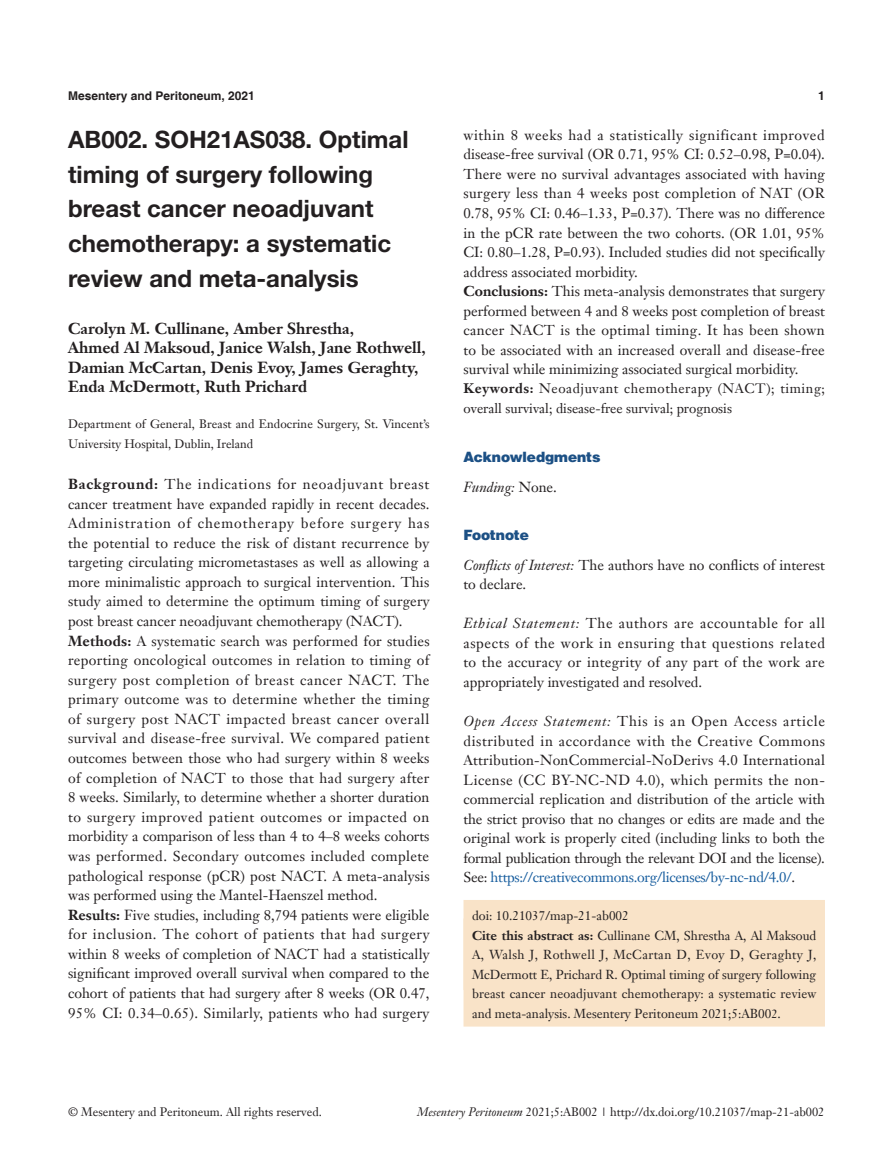
<style>
.page{position:relative;width:893px;height:1170px;background:#fff}
.page>*{position:absolute;margin:0;border:0;box-sizing:border-box;transform-origin:0 0}
.t1{font:700 24px/34.5px "Helvetica Neue LT Pro";color:#231f20}
.t2{font:700 15.75px/19.5px "Janson Text LT";color:#231f20}
.t3{font:14.25px/19.5px "Janson Text LT";letter-spacing:.005em;color:#231f20}
.t4{font:900 14.25px "Helvetica";color:#1c5085}
.t5{font:italic 14.25px "Janson Text LT";color:#231f20}
.t6{font:13.5px/19.5px "Janson Text LT";color:#231f20}
.t7{font:12.75px/19.5px "Janson Text LT";color:#231f20}
.t8{font:12px/19.5px "Janson Text LT";color:#231f20}
.t9{font:700 12px "Helvetica";color:#231f20}
.s1{font-weight:700}
.s2{font-style:normal}
.s3{font-style:italic}
.s4{color:#175d9e}
.s5{font-size:12px}
</style>
<div class="page">
<div style="left:463px;top:899px;width:362px;height:90px;background:#f9e3c8"></div>
<div style="left:463px;top:918px;width:362px;height:108px;background:#f9e3c8"></div>
<p class="t9" style="left:68px;top:88px;width:188px">Mesentery and Peritoneum, 2021</p>
<p class="t9" style="left:818px;top:88px;width:8px">1</p>
<h1 class="t1" style="left:68px;top:122px;width:342px">AB002. SOH21AS038. Optimal timing of surgery following breast cancer neoadjuvant chemotherapy: a systematic review and meta-analysis</h1>
<p class="t2" style="left:68px;top:318px;width:359px">Carolyn M. Cullinane, Amber Shrestha,<br>Ahmed Al Maksoud, Janice Walsh, Jane Rothwell, Damian McCartan, Denis Evoy, James Geraghty, Enda McDermott, Ruth Prichard</p>
<p class="t8" style="left:68px;top:414px;width:363px">Department of General, Breast and Endocrine Surgery, St. Vincent’s<br>University Hospital, Dublin, Ireland</p>
<p class="t3" style="left:68px;top:474px;width:363px"><span class="s1">Background:</span> The indications for neoadjuvant breast cancer treatment have expanded rapidly in recent decades.<br>Administration of chemotherapy before surgery has the potential to reduce the risk of distant recurrence by targeting circulating micrometastases as well as allowing a more minimalistic approach to surgical intervention. This study aimed to determine the optimum timing of surgery post breast cancer neoadjuvant chemotherapy (NACT).<br><span class="s1">Methods:</span> A systematic search was performed for studies reporting oncological outcomes in relation to timing of surgery post completion of breast cancer NACT. The primary outcome was to determine whether the timing of surgery post NACT impacted breast cancer overall survival and disease-free survival. We compared patient outcomes between those who had surgery within 8 weeks of completion of NACT to those that had surgery after 8 weeks. Similarly, to determine whether a shorter duration to surgery improved patient outcomes or impacted on morbidity a comparison of less than 4 to 4–8 weeks cohorts was performed. Secondary outcomes included complete pathological response (pCR) post NACT. A meta-analysis was performed using the Mantel-Haenszel method.<br><span class="s1">Results:</span> Five studies, including 8,794 patients were eligible for inclusion. The cohort of patients that had surgery within 8 weeks of completion of NACT had a statistically significant improved overall survival when compared to the cohort of patients that had surgery after 8 weeks (OR 0.47, 95% CI: 0.34–0.65). Similarly, patients who had surgery</p>
<p class="t3" style="left:463px;top:125px;width:363px">within 8 weeks had a statistically significant improved disease-free survival (OR 0.71, 95% CI: 0.52–0.98, P=0.04).<br>There were no survival advantages associated with having surgery less than 4 weeks post completion of NAT (OR 0.78, 95% CI: 0.46–1.33, P=0.37). There was no difference in the pCR rate between the two cohorts. (OR 1.01, 95% CI: 0.80–1.28, P=0.93). Included studies did not specifically address associated morbidity.<br><span class="s1">Conclusions:</span> This meta-analysis demonstrates that surgery performed between 4 and 8 weeks post completion of breast cancer NACT is the optimal timing. It has been shown to be associated with an increased overall and disease-free survival while minimizing associated surgical morbidity.</p>
<p class="t6" style="left:463px;top:378px;width:363px"><span class="s1">Keywords:</span> Neoadjuvant chemotherapy (NACT); timing; overall survival; disease-free survival; prognosis</p>
<p class="t4" style="left:463px;top:448px;width:139px">Acknowledgments</p>
<p class="t5" style="left:463px;top:478px;width:95px">Funding: <span class="s2">None.</span></p>
<p class="t4" style="left:463px;top:526px;width:67px">Footnote</p>
<p class="t3" style="left:463px;top:555px;width:363px"><span class="s3">Conflicts of Interest:</span> The authors have no conflicts of interest to declare.</p>
<p class="t3" style="left:463px;top:613px;width:363px;text-align:justify"><span class="s3">Ethical Statement:</span> The authors are accountable for all aspects of the work in ensuring that questions related to the accuracy or integrity of any part of the work are appropriately investigated and resolved.</p>
<p class="t3" style="left:463px;top:711px;width:363px;text-align:justify"><span class="s3">Open Access Statement:</span> This is an Open Access article distributed in accordance with the Creative Commons Attribution-NonCommercial-NoDerivs 4.0 International License (CC BY-NC-ND 4.0), which permits the non&shy;commercial replication and distribution of the article with the strict proviso that no changes or edits are made and the original work is properly cited (including links to both the formal publication through the relevant DOI and the license).<br>See: <span class="s4">https://creativecommons.org/licenses/by-nc-nd/4.0/</span>.</p>
<p class="t7" style="left:472px;top:905px;width:346px">doi: 10.21037/map-21-ab002<br><span class="s1">Cite this abstract as:</span> Cullinane CM, Shrestha A, Al Maksoud A, Walsh J, Rothwell J, McCartan D, Evoy D, Geraghty J, McDermott E, Prichard R. Optimal timing of surgery following breast cancer neoadjuvant chemotherapy: a systematic review and meta-analysis. Mesentery Peritoneum 2021;5:AB00<span class="s5">2</span>.</p>
<p class="t8" style="left:68px;top:1102px;width:255px">© Mesentery and Peritoneum. All rights reserved.</p>
<p class="t8" style="left:417px;top:1102px;width:409px"><span class="s3">Mesentery Peritoneum</span> 2021;5:AB002 | http://dx.doi.org/10.21037/map-21-ab002</p>
</div>
